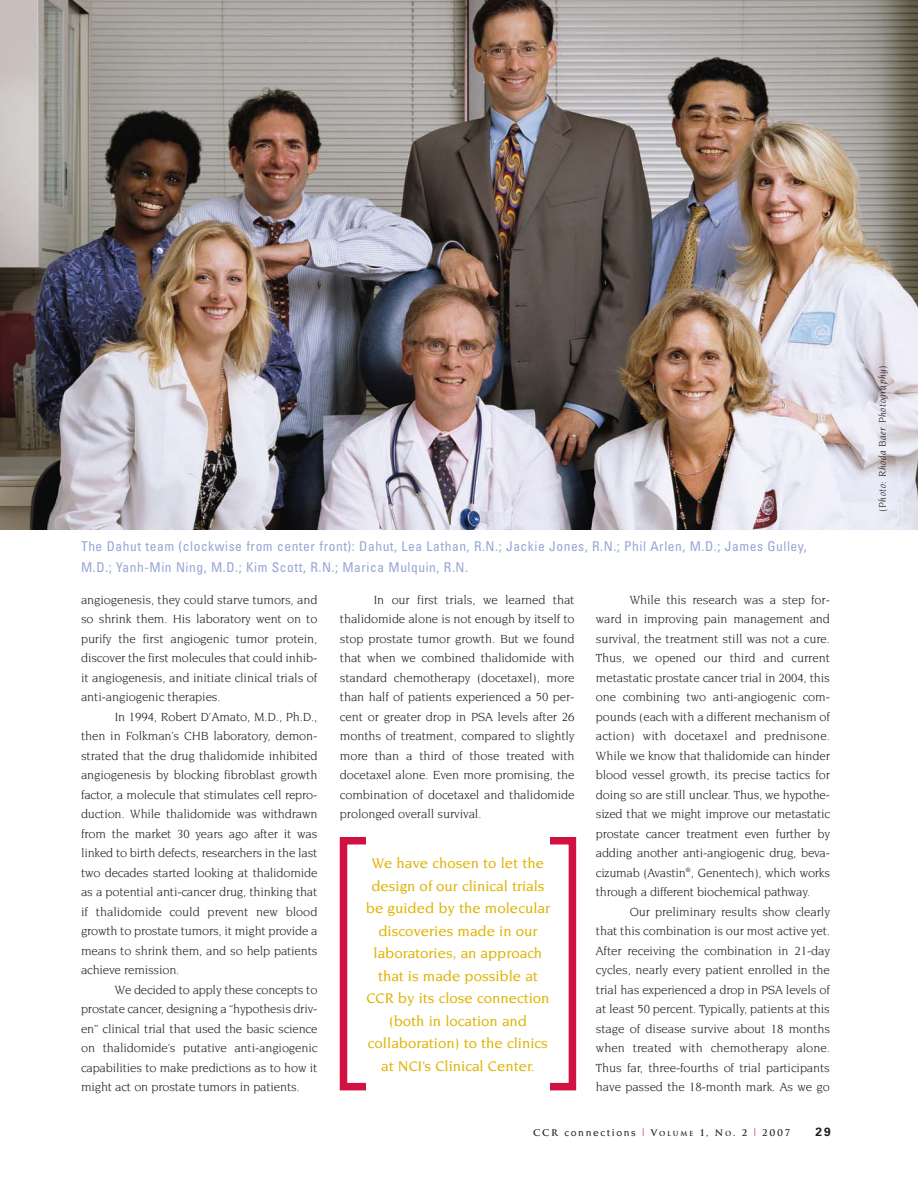
<style>
.page{position:relative;width:918px;height:1188px;background:#fff}
.page>*{position:absolute;margin:0;border:0;box-sizing:border-box;transform-origin:0 0}
.t1{font:500 15px/22.5px "Novarese";color:#deb407;text-align:center}
.t2{font:condensed 13.5px/21px "Univers";letter-spacing:.04em;color:#98a5d4}
.t3{font:12.75px/19.5px "Novarese";letter-spacing:-.015em;color:#231f20;text-align:justify}
.t4{font:700 12px "Univers";color:#231f20}
.t5{font:italic 10.5px "Novarese";letter-spacing:.05em;color:#231f20}
.t6{font:700 9px "Trajan";letter-spacing:.2em;color:#231f20}
.s1{font-family:"Novarese";font-weight:500;font-size:10.5px}
.s2{font-family:"Novarese";font-weight:500;font-size:10.5px;color:#d11142}
.s3{font-size:6.75px}
</style>
<div class="page">
<img style="left:0;top:0;width:917px;height:529px">
<div style="left:340px;top:837px;width:236px;height:253px;border:8px solid #d11142"></div>
<div style="left:366px;top:834px;width:184px;height:262px;background:#fff"></div>
<p class="t2" style="left:81px;top:536px;width:727px">The Dahut team (clockwise from center front): Dahut, Lea Lathan, R.N.; Jackie Jones, R.N.; Phil Arlen, M.D.; James Gulley,<br>M.D.; Yanh-Min Ning, M.D.; Kim Scott, R.N.; Marica Mulquin, R.N.</p>
<p class="t3" style="left:81px;top:590px;width:238px">angiogenesis, they could starve tumors, and so shrink them. His laboratory went on to purify the first angiogenic tumor protein, discover the first molecules that could inhib&shy;it angiogenesis, and initiate clinical trials of anti-angiogenic therapies.</p>
<p class="t3" style="left:81px;top:707px;width:238px;text-indent:34px">In 1994, Robert D’Amato, M.D., Ph.D., then in Folkman’s CHB laboratory, demon&shy;strated that the drug thalidomide inhibited angiogenesis by blocking fibroblast growth factor, a molecule that stimulates cell repro&shy;duction. While thalidomide was withdrawn from the market 30 years ago after it was linked to birth defects, researchers in the last two decades started looking at thalidomide as a potential anti-cancer drug, thinking that if thalidomide could prevent new blood growth to prostate tumors, it might provide a means to shrink them, and so help patients achieve remission.</p>
<p class="t3" style="left:81px;top:980px;width:238px;text-indent:34px">We decided to apply these concepts to prostate cancer, designing a “hypothesis driv&shy;en” clinical trial that used the basic science on thalidomide’s putative anti-angiogenic capabilities to make predictions as to how it might act on prostate tumors in patients.</p>
<p class="t3" style="left:340px;top:590px;width:236px;text-indent:34px">In our first trials, we learned that thalidomide alone is not enough by itself to stop prostate tumor growth. But we found that when we combined thalidomide with standard chemotherapy (docetaxel), more than half of patients experienced a 50 per&shy;cent or greater drop in PSA levels after 26 months of treatment, compared to slightly more than a third of those treated with docetaxel alone. Even more promising, the combination of docetaxel and thalidomide prolonged overall survival.</p>
<p class="t3" style="left:596px;top:590px;width:235px;text-indent:34px">While this research was a step for&shy;ward in improving pain management and survival, the treatment still was not a cure.<br>Thus, we opened our third and current metastatic prostate cancer trial in 2004, this one combining two anti-angiogenic com&shy;pounds (each with a different mechanism of action) with docetaxel and prednisone.<br>While we know that thalidomide can hinder blood vessel growth, its precise tactics for doing so are still unclear. Thus, we hypothe&shy;sized that we might improve our metastatic prostate cancer treatment even further by adding another anti-angiogenic drug, beva&shy;cizumab (Avastin<sup>®</sup>, Genentech), which works through a different biochemical pathway.</p>
<p class="t3" style="left:596px;top:902px;width:235px;text-indent:34px">Our preliminary results show clearly that this combination is our most active yet.<br>After receiving the combination in 21-day cycles, nearly every patient enrolled in the trial has experienced a drop in PSA levels of at least 50 percent. Typically, patients at this stage of disease survive about 18 months when treated with chemotherapy alone.<br>Thus far, three-fourths of trial participants have passed the 18-month mark. As we go</p>
<p class="t1" style="left:366px;top:853px;width:185px">We have chosen to let the design of our clinical trials be guided by the molecular discoveries made in our laboratories, an approach that is made possible at<br>CCR by its close connection (both in location and collaboration) to the clinics at NCI’s Clinical Center.</p>
<p class="t6" style="left:533px;top:1127px;width:258px">CCR <span class="s1">connections</span> <span class="s2">|</span> V<span class="s3">OLUME</span> 1, N<span class="s3">O</span>. 2 <span class="s2">|</span> 2007</p>
<p class="t4" style="left:815px;top:1127px;width:17px">29</p>
<p class="t5" style="left:877px;top:512px;width:148px;rotate:-90deg">(Photo: Rhoda Baer Photography)</p>
</div>
